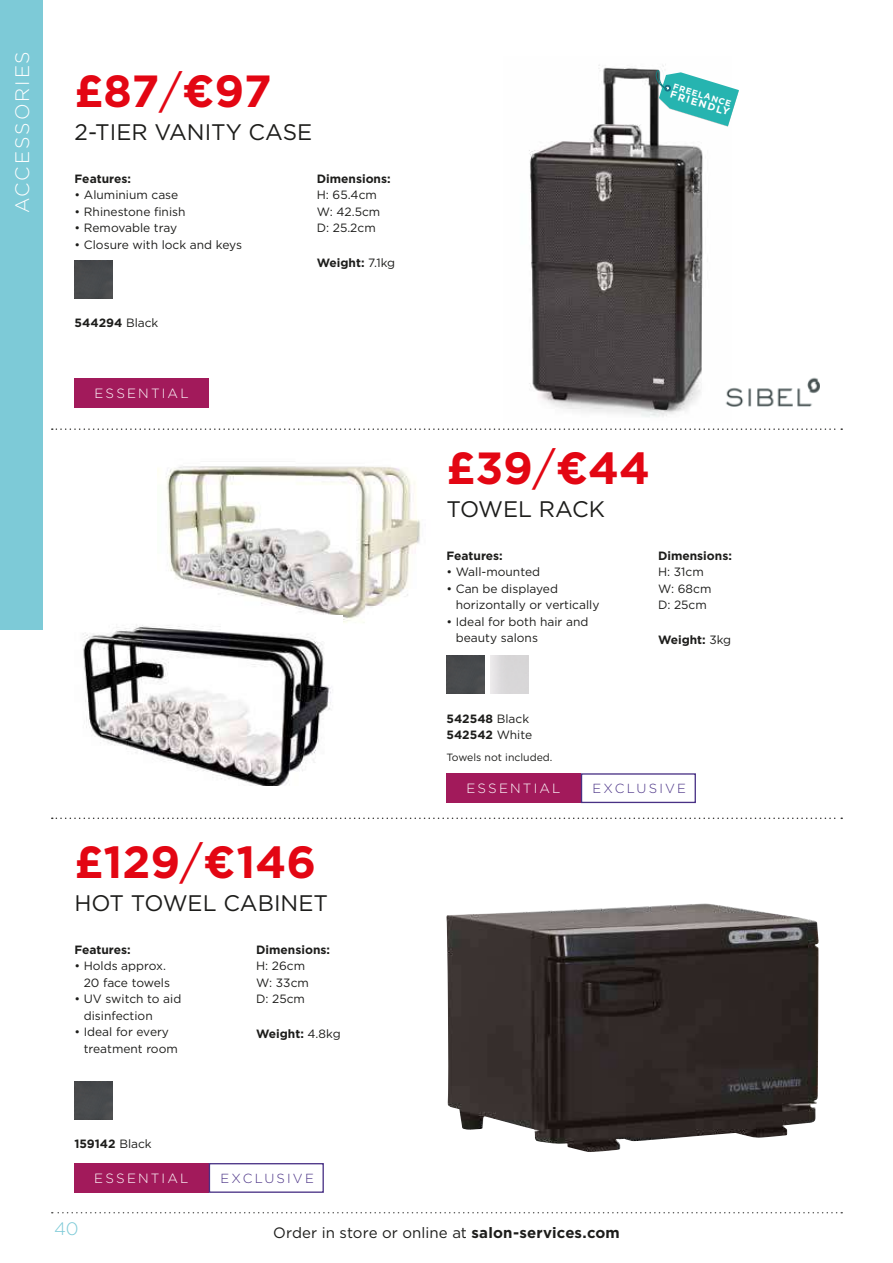
<style>
.page{position:relative;width:893px;height:1263px;background:#fff}
.page>*{position:absolute;margin:0;border:0;box-sizing:border-box;transform-origin:0 0}
.t1{font:700 45px "Gotham";color:#e30613}
.t2{font:22.5px "Gotham";color:#1d1d1b}
.t3{font:300 19.5px "Gotham";letter-spacing:.095em;color:#fff}
.t4{font:300 18px "Gotham";color:#7dcad7}
.t5{font:15px "Gotham";letter-spacing:.005em;color:#1d1d1b}
.t6{font:300 13.35px "Gotham";letter-spacing:.16em;color:#fff}
.t7{font:300 13.2px "Gotham";letter-spacing:.165em;color:#493185}
.t8{font:12px/16.5px "Gotham";color:#1d1d1b}
.t9{font:700 12px/16.5px "Gotham";color:#1d1d1b}
.t10{font:10.5px "Gotham";color:#1d1d1b}
.t11{font:700 10.2px "Gotham";color:#fff}
.t12{font:700 8.55px "Gotham";color:#fff}
.s1{font-weight:400}
.s2{font-weight:700}
</style>
<div class="page">
<svg style="left:52px;top:1212px;width:790px;height:1px"></svg>
<img style="left:529px;top:64px;width:174px;height:353px">
<img style="left:75px;top:260px;width:38px;height:39px">
<div style="left:75px;top:378px;width:134px;height:29px;background:#a21a5b"></div>
<div style="left:446px;top:655px;width:39px;height:39px;background:#484a4d"></div>
<div style="left:446px;top:773px;width:135px;height:30px;background:#a21a5b"></div>
<div style="left:581px;top:773px;width:115px;height:30px;background:#fff;border:1px solid #493185"></div>
<div style="left:74px;top:1081px;width:39px;height:39px;background:#484a4d"></div>
<div style="left:74px;top:1163px;width:135px;height:30px;background:#a21a5b"></div>
<div style="left:209px;top:1163px;width:115px;height:30px;background:#fff;border:1px solid #493185"></div>
<img style="left:725px;top:377px;width:94px;height:30px">
<img style="left:446px;top:903px;width:373px;height:249px">
<img style="left:157px;top:466px;width:264px;height:157px">
<img style="left:83px;top:616px;width:260px;height:170px">
<svg style="left:654px;top:67px;width:85px;height:60px"></svg>
<div style="left:0;top:0;width:43px;height:629px;background:#7dcad7"></div>
<svg style="left:52px;top:817px;width:790px;height:2px"></svg>
<svg style="left:52px;top:428px;width:790px;height:2px"></svg>
<h3 class="t3" style="left:10px;top:213px;width:164px;rotate:-90deg">ACCESSORIES</h3>
<h1 class="t1" style="left:75px;top:61px;width:199px">£87<span class="s1">/</span>€97</h1>
<h2 class="t2" style="left:75px;top:118px;width:239px">2-TIER VANITY CASE</h2>
<p class="t9" style="left:75px;top:170px;width:58px">Features:</p>
<p class="t8" style="left:75px;top:186px;width:105px">• Aluminium case</p>
<p class="t8" style="left:75px;top:203px;width:112px">• Rhinestone finish</p>
<p class="t8" style="left:75px;top:219px;width:104px">• Removable tray</p>
<p class="t8" style="left:75px;top:236px;width:169px">• Closure with lock and keys</p>
<p class="t9" style="left:317px;top:170px;width:75px">Dimensions:</p>
<p class="t8" style="left:317px;top:186px;width:65px">H: 65.4cm<br>W: 42.5cm<br>D: 25.2cm</p>
<p class="t9" style="left:317px;top:254px;width:80px">Weight: <span class="s1">7.1kg</span></p>
<p class="t9" style="left:75px;top:315px;width:85px">544294 <span class="s1">Black</span></p>
<p class="t6" style="left:94px;top:385px;width:96px">ESSENTIAL</p>
<h1 class="t1" style="left:74px;top:832px;width:243px">£129<span class="s1">/</span>€146</h1>
<h2 class="t2" style="left:74px;top:889px;width:255px">HOT TOWEL CABINET</h2>
<p class="t9" style="left:74px;top:941px;width:58px">Features:</p>
<p class="t8" style="left:84px;top:957px;width:88px;text-indent:-9px">• Holds approx.<br>20 face towels</p>
<p class="t8" style="left:84px;top:990px;width:99px;text-indent:-9px">• UV switch to aid disinfection</p>
<p class="t8" style="left:84px;top:1023px;width:96px;text-indent:-9px">• Ideal for every treatment room</p>
<p class="t9" style="left:256px;top:941px;width:75px">Dimensions:</p>
<p class="t8" style="left:256px;top:957px;width:54px">H: 26cm<br>W: 33cm<br>D: 25cm</p>
<p class="t9" style="left:256px;top:1025px;width:86px">Weight: <span class="s1">4.8kg</span></p>
<p class="t12" style="left:675px;top:80px;width:62px;rotate:17deg">FREELANCE</p>
<p class="t11" style="left:672px;top:88px;width:63px;rotate:17deg">FRIENDLY</p>
<h1 class="t1" style="left:446px;top:438px;width:205px">£39<span class="s1">/</span>€44</h1>
<h2 class="t2" style="left:446px;top:495px;width:160px">TOWEL RACK</h2>
<p class="t9" style="left:446px;top:547px;width:58px">Features:</p>
<p class="t8" style="left:446px;top:563px;width:95px">• Wall-mounted</p>
<p class="t8" style="left:456px;top:580px;width:145px;text-indent:-9px">• Can be displayed horizontally or vertically</p>
<p class="t8" style="left:456px;top:613px;width:134px;text-indent:-9px">• Ideal for both hair and beauty salons</p>
<p class="t9" style="left:658px;top:547px;width:75px">Dimensions:</p>
<p class="t8" style="left:658px;top:563px;width:55px">H: 31cm<br>W: 68cm<br>D: 25cm</p>
<p class="t9" style="left:658px;top:631px;width:75px">Weight: <span class="s1">3kg</span></p>
<p class="t9" style="left:446px;top:710px;width:87px">542548 <span class="s1">Black<br></span>542542 <span class="s1">White</span></p>
<p class="t10" style="left:446px;top:751px;width:107px">Towels not included.</p>
<p class="t6" style="left:466px;top:780px;width:96px">ESSENTIAL</p>
<p class="t7" style="left:592px;top:780px;width:95px">EXCLUSIVE</p>
<p class="t9" style="left:74px;top:1136px;width:79px">159142 <span class="s1">Black</span></p>
<p class="t6" style="left:94px;top:1170px;width:96px">ESSENTIAL</p>
<p class="t7" style="left:220px;top:1170px;width:95px">EXCLUSIVE</p>
<h3 class="t4" style="left:54px;top:1217px;width:26px">40</h3>
<p class="t5" style="left:273px;top:1223px;width:348px">Order in store or online at <span class="s2">salon-services.com</span></p>
</div>
